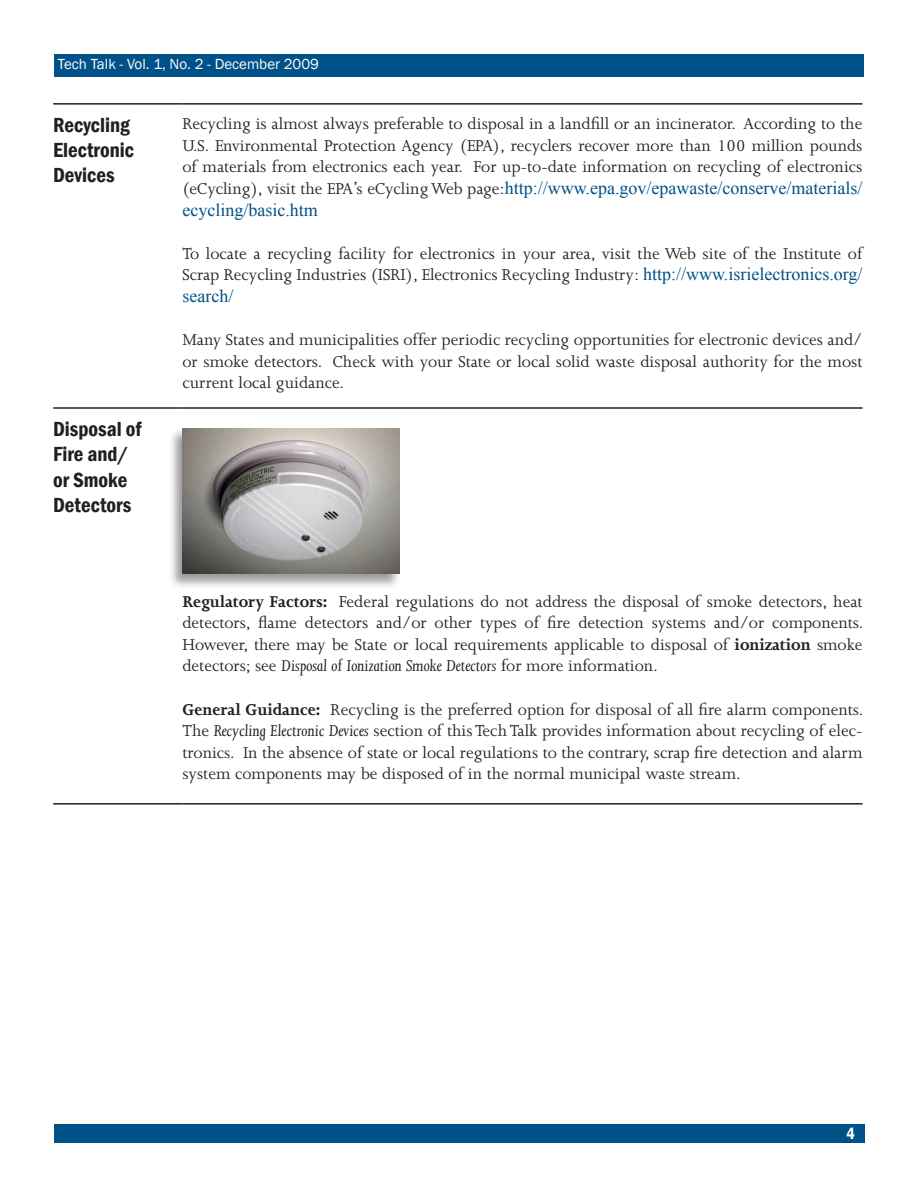
<style>
.page{position:relative;width:918px;height:1188px;background:#fff}
.page>*{position:absolute;margin:0;border:0;box-sizing:border-box;transform-origin:0 0}
.Text_Subhead{font:600 condensed 21px/25.2px "Franklin Gothic";color:#231f20}
.t1{font:18px/21.6px "Joanna MT Std";color:#231f20;text-align:justify}
.t2{font:600 condensed 16.5px "Franklin Gothic";color:#fff}
.t3{font:15px "Franklin Gothic";color:#fff}
.s1{font-family:"Times New Roman";color:#005187}
.s2{font-weight:700}
.s3{font-style:italic}
</style>
<div class="page">
<div style="left:54px;top:54px;width:810px;height:22px;background:#005187"></div>
<div style="left:54px;top:1124px;width:811px;height:19px;background:#005187"></div>
<hr style="left:53px;top:407px;width:129px;height:2px;background:#231f20">
<hr style="left:182px;top:407px;width:681px;height:2px;background:#231f20">
<hr style="left:53px;top:803px;width:129px;height:2px;background:#231f20">
<hr style="left:182px;top:803px;width:681px;height:2px;background:#231f20">
<hr style="left:53px;top:103px;width:129px;height:2px;background:#231f20">
<hr style="left:182px;top:103px;width:681px;height:2px;background:#231f20">
<div style="left:168px;top:427px;width:233px;height:162px;background:#231f20;opacity:.45"></div>
<img style="left:182px;top:428px;width:218px;height:146px">
<p class="t3" style="left:58px;top:55px;width:263px">Tech Talk - Vol. 1, No. 2 - December 2009</p>
<p class="Text_Subhead" style="left:53px;top:112px;width:83px">Recycling<br>Electronic<br>Devices</p>
<p class="t1" style="left:182px;top:113px;width:682px">Recycling is almost always preferable to disposal in a landfill or an incinerator. According to the U.S. Environmental Protection Agency (EPA), recyclers recover more than 100 million pounds of materials from electronics each year. For up-to-date information on recycling of electronics (eCycling), visit the EPA’s eCycling Web page:<span class="s1">http://www.epa.gov/epawaste/conserve/materials/ ecycling/basic.htm</span></p>
<p class="t1" style="left:182px;top:243px;width:682px">To locate a recycling facility for electronics in your area, visit the Web site of the Institute of Scrap Recycling Industries (ISRI), Electronics Recycling Industry: <span class="s1">http://www.isrielectronics.org/ search/</span></p>
<p class="t1" style="left:182px;top:329px;width:682px">Many States and municipalities offer periodic recycling opportunities for electronic devices and/ or smoke detectors. Check with your State or local solid waste disposal authority for the most current local guidance.</p>
<p class="Text_Subhead" style="left:53px;top:416px;width:90px">Disposal of<br>Fire and/ or Smoke<br>Detectors</p>
<p class="t1" style="left:182px;top:590px;width:682px"><span class="s2">Regulatory Factors:</span> Federal regulations do not address the disposal of smoke detectors, heat detectors, flame detectors and/or other types of fire detection systems and/or components.<br>However, there may be State or local requirements applicable to disposal of <span class="s2">ionization</span> smoke detectors; see <span class="s3">Disposal of Ionization Smoke Detectors</span> for more information.</p>
<p class="t1" style="left:182px;top:698px;width:682px"><span class="s2">General Guidance:</span> Recycling is the preferred option for disposal of all fire alarm components.<br>The <span class="s3">Recycling Electronic Devices</span> section of this Tech Talk provides information about recycling of elec&shy;tronics. In the absence of state or local regulations to the contrary, scrap fire detection and alarm system components may be disposed of in the normal municipal waste stream.</p>
<p class="t2" style="left:847px;top:1122px;width:10px">4</p>
</div>
